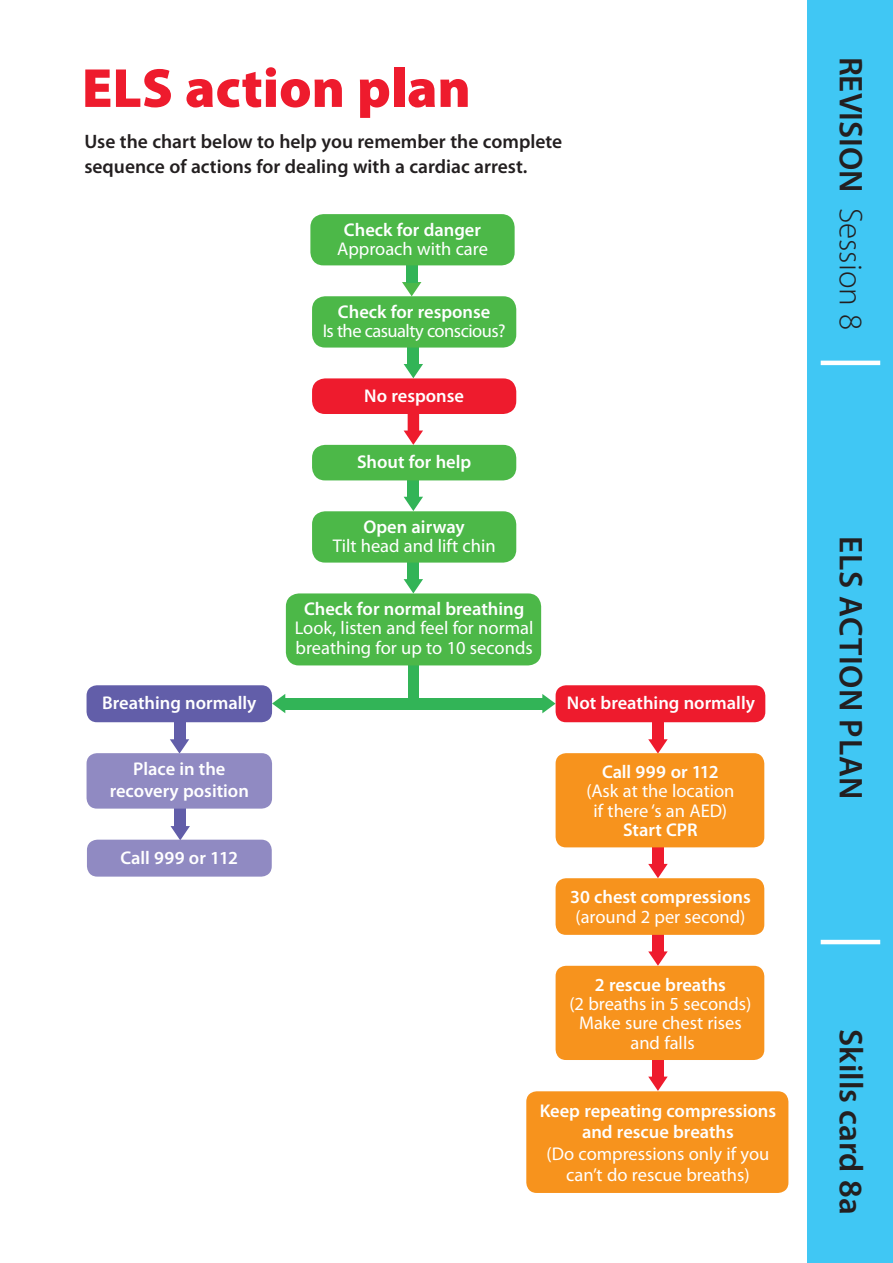
<style>
.page{position:relative;width:893px;height:1263px;background:#fff}
.page>*{position:absolute;margin:0;border:0;box-sizing:border-box;transform-origin:0 0}
.t1{font:900 55.5px "Myriad Pro";color:#ee1b2d}
.t2{font:600 33px "Myriad Pro";letter-spacing:.015em;color:#231f20}
.t3{font:600 19.5px/25.5px "Myriad Pro";color:#231f20}
.t4{font:600 18.45px/21.3px "Myriad Pro";color:#fff;text-align:center}
.t5{font:18.45px/19.4px "Myriad Pro";color:#fff;text-align:center}
.t6{font:18.45px "Myriad Pro";letter-spacing:-.03em;color:#fff}
.s1{font-weight:300}
</style>
<div class="page">
<svg style="left:807px;top:327px;width:1px;height:62px"></svg>
<div style="left:808px;top:0;width:85px;height:1263px;background:#40c7f4"></div>
<hr style="left:821px;top:361px;width:59px;height:4px;background:#fff">
<hr style="left:821px;top:940px;width:59px;height:4px;background:#fff">
<svg style="left:402px;top:282px;width:19px;height:14px"></svg>
<div style="left:406px;top:257px;width:11px;height:26px;background:#32b457"></div>
<svg style="left:404px;top:364px;width:19px;height:14px"></svg>
<div style="left:408px;top:339px;width:11px;height:26px;background:#32b457"></div>
<svg style="left:404px;top:414px;width:19px;height:31px"></svg>
<svg style="left:404px;top:497px;width:19px;height:14px"></svg>
<div style="left:408px;top:471px;width:11px;height:26px;background:#32b457"></div>
<svg style="left:404px;top:579px;width:19px;height:14px"></svg>
<div style="left:408px;top:554px;width:11px;height:26px;background:#32b457"></div>
<svg style="left:272px;top:694px;width:13px;height:19px"></svg>
<div style="left:408px;top:660px;width:11px;height:38px;background:#32b457"></div>
<svg style="left:542px;top:694px;width:14px;height:19px"></svg>
<div style="left:285px;top:698px;width:258px;height:11px;background:#32b457"></div>
<svg style="left:648px;top:739px;width:20px;height:14px"></svg>
<div style="left:652px;top:714px;width:12px;height:26px;background:#ee1b2d"></div>
<svg style="left:648px;top:864px;width:20px;height:14px"></svg>
<div style="left:652px;top:814px;width:12px;height:51px;background:#ee1b2d"></div>
<svg style="left:648px;top:951px;width:20px;height:15px"></svg>
<div style="left:652px;top:902px;width:12px;height:50px;background:#ee1b2d"></div>
<svg style="left:648px;top:1076px;width:20px;height:15px"></svg>
<div style="left:652px;top:1027px;width:12px;height:50px;background:#ee1b2d"></div>
<div style="left:556px;top:685px;width:209px;height:37px;background:#ee1b2d;border-radius:10px"></div>
<div style="left:556px;top:753px;width:208px;height:94px;background:#f7931d;border-radius:10px"></div>
<div style="left:556px;top:878px;width:208px;height:57px;background:#f7931d;border-radius:10px"></div>
<div style="left:556px;top:966px;width:208px;height:94px;background:#f7931d;border-radius:10px"></div>
<div style="left:526px;top:1091px;width:262px;height:102px;background:#f7931d;border-radius:10px"></div>
<svg style="left:170px;top:739px;width:19px;height:14px"></svg>
<div style="left:174px;top:714px;width:11px;height:26px;background:#625ea9"></div>
<svg style="left:171px;top:826px;width:19px;height:14px"></svg>
<div style="left:175px;top:801px;width:11px;height:26px;background:#625ea9"></div>
<div style="left:87px;top:685px;width:185px;height:37px;background:#625ea9;border-radius:10px"></div>
<div style="left:87px;top:753px;width:185px;height:56px;background:#908ac2;border-radius:10px"></div>
<div style="left:87px;top:840px;width:185px;height:37px;background:#908ac2;border-radius:10px"></div>
<div style="left:310px;top:214px;width:205px;height:51px;background:#4cb848;border-radius:13px"></div>
<div style="left:312px;top:296px;width:204px;height:52px;background:#4cb848;border-radius:13px"></div>
<div style="left:312px;top:378px;width:204px;height:36px;background:#ee1b2d;border-radius:13px"></div>
<div style="left:312px;top:511px;width:204px;height:52px;background:#4cb848;border-radius:13px"></div>
<div style="left:286px;top:593px;width:255px;height:72px;background:#4cb848;border-radius:13px"></div>
<div style="left:312px;top:445px;width:204px;height:35px;background:#4cb848;border-radius:13px"></div>
<h1 class="t1" style="left:82px;top:57px;width:390px">ELS action plan</h1>
<h2 class="t2" style="left:869px;top:57px;width:275px;rotate:90deg">REVISION <span class="s1">Session 8</span></h2>
<p class="t3" style="left:84px;top:129px;width:479px">Use the chart below to help you remember the complete sequence of actions for dealing with a cardiac arrest.</p>
<p class="t4" style="left:344px;top:219px;width:139px">Check for danger</p>
<p class="t5" style="left:337px;top:240px;width:152px">Approach with care</p>
<p class="t4" style="left:338px;top:301px;width:154px">Check for response</p>
<p class="t6" style="left:323px;top:321px;width:184px">Is the casualty conscious?</p>
<p class="t4" style="left:364px;top:385px;width:101px">No response</p>
<p class="t4" style="left:102px;top:692px;width:156px">Breathing normally</p>
<p class="t4" style="left:110px;top:758px;width:141px;line-height:22.2px">Place in the recovery position</p>
<p class="t4" style="left:120px;top:847px;width:119px">Call 999 or 112</p>
<p class="t4" style="left:357px;top:452px;width:116px">Shout for help</p>
<p class="t4" style="left:363px;top:516px;width:103px">Open airway</p>
<p class="t5" style="left:333px;top:537px;width:164px">Tilt head and lift chin</p>
<p class="t4" style="left:304px;top:598px;width:222px">Check for normal breathing</p>
<p class="t5" style="left:295px;top:619px;width:240px;text-align:left">Look, listen and feel for normal breathing for up to 10 seconds</p>
<p class="t4" style="left:567px;top:692px;width:190px">Not breathing normally</p>
<p class="t4" style="left:602px;top:761px;width:118px">Call 999 or 112</p>
<p class="t5" style="left:586px;top:782px;width:150px">(Ask at the location if there ‘s an AED)</p>
<p class="t4" style="left:623px;top:820px;width:55px">Start CPR</p>
<p class="t4" style="left:570px;top:886px;width:182px">30 chest compressions</p>
<p class="t5" style="left:575px;top:907px;width:171px">(around 2 per second)</p>
<p class="t4" style="left:595px;top:974px;width:133px">2 rescue breaths</p>
<p class="t5" style="left:569px;top:994px;width:184px">(2 breaths in 5 seconds)<br>Make sure chest rises and falls</p>
<p class="t4" style="left:540px;top:1100px;width:238px">Keep repeating compressions and rescue breaths</p>
<p class="t5" style="left:546px;top:1143px;width:224px;line-height:21.3px">(Do compressions only if you can’t do rescue breaths)</p>
<h2 class="t2" style="left:869px;top:536px;width:265px;rotate:90deg">ELS action plan</h2>
<h2 class="t2" style="left:869px;top:1029px;width:187px;rotate:90deg">Skills card 8a</h2>
</div>
